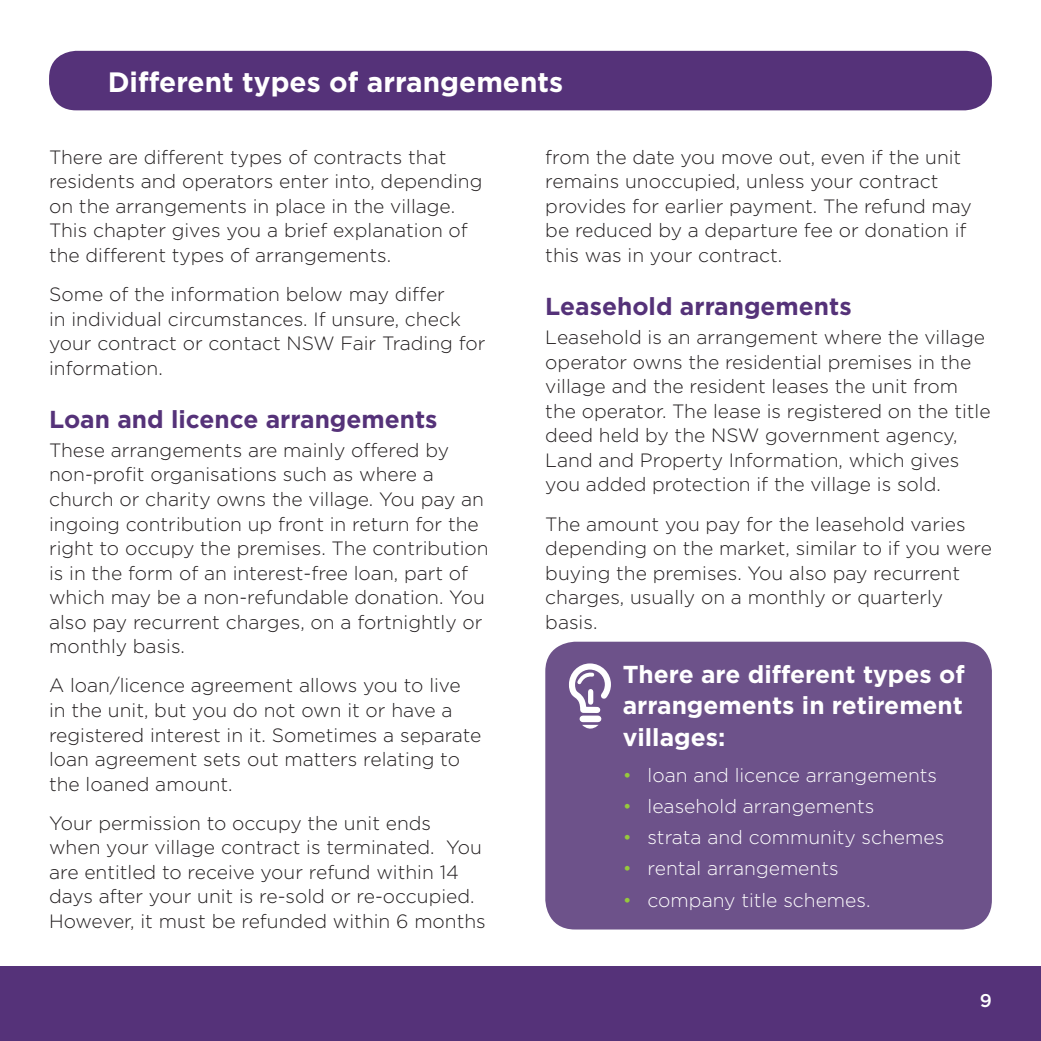
<style>
.page{position:relative;width:1041px;height:1041px;background:#fff}
.page>*{position:absolute;margin:0;border:0;box-sizing:border-box;transform-origin:0 0}
.t1{font:700 28px "Gotham";color:#fff}
.t2{font:700 24.5px/31.5px "Gotham";color:#fff;text-align:justify}
.t3{font:700 24.5px "Gotham";color:#553279}
.t4{font:300 19.25px/24.5px "Gotham";color:#231f20}
.t5{font:300 19.25px "Gotham";color:#fff}
.t6{font:500 18.38px "Gotham";color:#fff}
.s1{color:#96c93c}
</style>
<div class="page">
<div style="left:0;top:966px;width:1041px;height:75px;background:#553279"></div>
<div style="left:545px;top:641px;width:447px;height:288px;background:#6d528a;border-radius:30px"></div>
<div style="left:583px;top:715px;width:15px;height:7px;background:#fff"></div>
<svg style="left:582px;top:725px;width:16px;height:4px"></svg>
<svg style="left:569px;top:663px;width:42px;height:53px"></svg>
<div style="left:50px;top:52px;width:941px;height:57px;background:#553279;border-radius:26px"></div>
<div style="left:49px;top:51px;width:943px;height:59px;border:2px solid #553279;border-radius:26px"></div>
<h1 class="t1" style="left:108px;top:70px;width:457px">Different types of arrangements</h1>
<p class="t4" style="left:49px;top:146px;width:435px">There are different types of contracts that residents and operators enter into, depending on the arrangements in place in the village.<br>This chapter gives you a brief explanation of the different types of arrangements.</p>
<p class="t4" style="left:49px;top:283px;width:438px">Some of the information below may differ<br>in individual circumstances. If unsure, check your contract or contact NSW Fair Trading for information.</p>
<p class="t3" style="left:49px;top:408px;width:390px">Loan and licence arrangements</p>
<p class="t4" style="left:49px;top:439px;width:441px">These arrangements are mainly offered by non-profit organisations such as where a church or charity owns the village. You pay an ingoing contribution up front in return for the right to occupy the premises. The contribution is in the form of an interest-free loan, part of which may be a non-refundable donation. You also pay recurrent charges, on a fortnightly or monthly basis.</p>
<p class="t4" style="left:49px;top:674px;width:434px">A loan/licence agreement allows you to live in the unit, but you do not own it or have a registered interest in it. Sometimes a separate loan agreement sets out matters relating to the loaned amount.</p>
<p class="t4" style="left:49px;top:812px;width:438px">Your permission to occupy the unit ends when your village contract is terminated. You are entitled to receive your refund within 14 days after your unit is re-sold or re-occupied.<br>However, it must be refunded within 6 months</p>
<p class="t4" style="left:545px;top:146px;width:428px">from the date you move out, even if the unit remains unoccupied, unless your contract provides for earlier payment. The refund may be reduced by a departure fee or donation if this was in your contract.</p>
<p class="t3" style="left:545px;top:295px;width:308px">Leasehold arrangements</p>
<p class="t4" style="left:545px;top:326px;width:447px">Leasehold is an arrangement where the village operator owns the residential premises in the village and the resident leases the unit from the operator. The lease is registered on the title deed held by the NSW government agency, Land and Property Information, which gives you added protection if the village is sold.</p>
<p class="t4" style="left:545px;top:512px;width:448px">The amount you pay for the leasehold varies depending on the market, similar to if you were buying the premises. You also pay recurrent charges, usually on a monthly or quarterly basis.</p>
<p class="t2" style="left:623px;top:659px;width:343px">There are different types of arrangements in retirement villages:</p>
<p class="t5" style="left:623px;top:766px;width:316px"><span class="s1">•</span> loan and licence arrangements</p>
<p class="t5" style="left:623px;top:797px;width:253px"><span class="s1">•</span> leasehold arrangements</p>
<p class="t5" style="left:623px;top:829px;width:323px"><span class="s1">•</span> strata and community schemes</p>
<p class="t5" style="left:623px;top:860px;width:217px"><span class="s1">•</span> rental arrangements</p>
<p class="t5" style="left:623px;top:891px;width:249px"><span class="s1">•</span> company title schemes.</p>
<p class="t6" style="left:980px;top:992px;width:14px">9</p>
</div>
